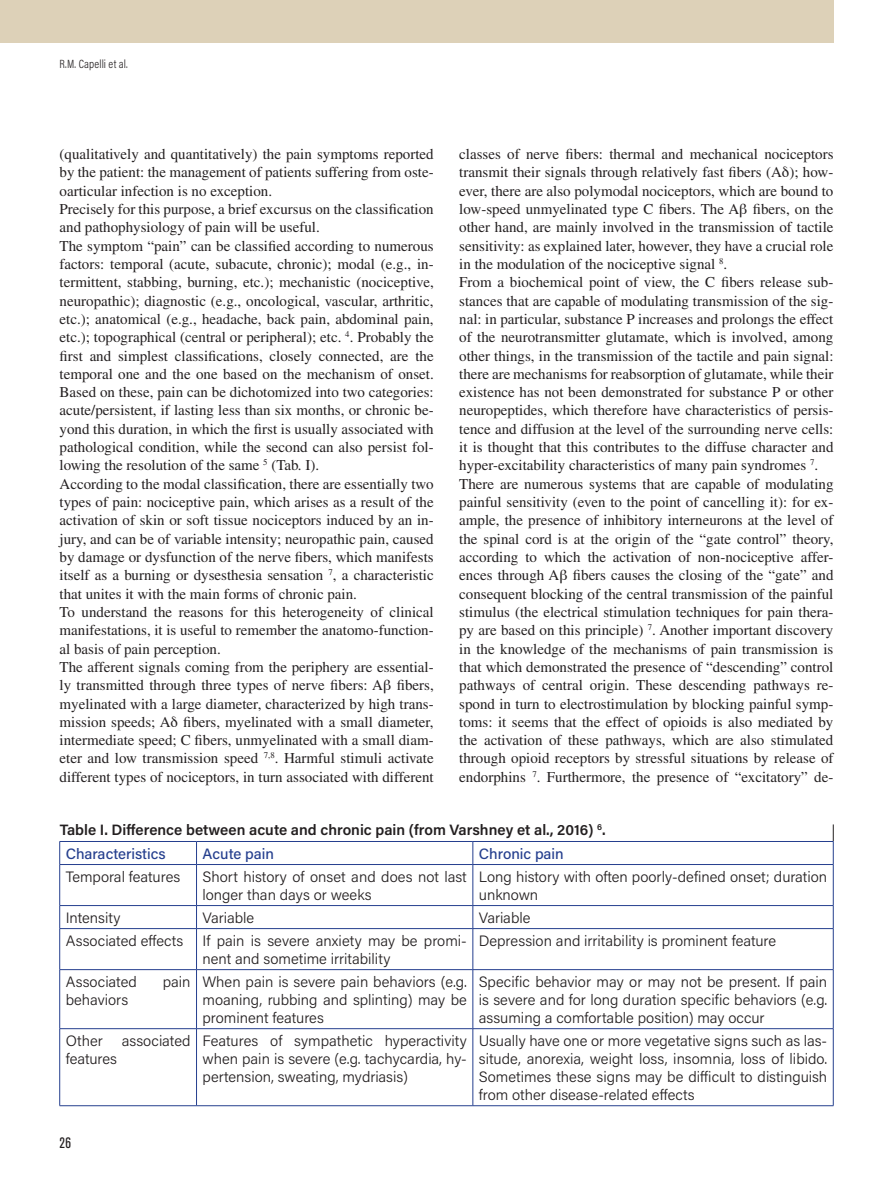
<style>
.page{position:relative;width:893px;height:1191px;background:#fff}
.page>*{position:absolute;margin:0;border:0;box-sizing:border-box;transform-origin:0 0}
.t1{font:15px/18.3px "Times LT Std";color:#231f20}
.t2{font:300 15px/18px "Acumin Pro";color:#231f20;text-align:justify}
.t3{font:600 15px/23.1px "Acumin Pro";color:#231f20}
.t4{font:500 15px "Acumin Pro";color:#253f8e}
.t5{font:condensed 15px "Akzidenz Grotesk BQ";color:#231f20}
.t6{font:300 12px "Acumin Pro Cond";letter-spacing:.01em;color:#231f20}
.s1{font-weight:500;color:#253f8e}
</style>
<div class="page">
<div style="left:0;top:0;width:833px;height:43px;background:#ddd1b8"></div>
<svg style="left:196px;top:842px;width:1px;height:22px"></svg>
<svg style="left:473px;top:842px;width:1px;height:22px"></svg>
<hr style="left:196px;top:864px;width:1px;height:41px;background:#253f8e">
<hr style="left:473px;top:864px;width:1px;height:41px;background:#253f8e">
<hr style="left:60px;top:905px;width:137px;height:1px;background:#253f8e">
<hr style="left:197px;top:905px;width:276px;height:1px;background:#253f8e">
<svg style="left:196px;top:905px;width:1px;height:23px"></svg>
<hr style="left:473px;top:905px;width:360px;height:1px;background:#253f8e">
<svg style="left:473px;top:906px;width:1px;height:22px"></svg>
<hr style="left:60px;top:928px;width:137px;height:1px;background:#253f8e">
<hr style="left:197px;top:928px;width:276px;height:1px;background:#253f8e">
<hr style="left:196px;top:928px;width:1px;height:41px;background:#253f8e">
<hr style="left:473px;top:928px;width:360px;height:1px;background:#253f8e">
<hr style="left:473px;top:928px;width:1px;height:41px;background:#253f8e">
<hr style="left:60px;top:969px;width:137px;height:1px;background:#253f8e">
<hr style="left:197px;top:969px;width:276px;height:1px;background:#253f8e">
<hr style="left:196px;top:969px;width:1px;height:59px;background:#253f8e">
<hr style="left:473px;top:969px;width:360px;height:1px;background:#253f8e">
<hr style="left:473px;top:969px;width:1px;height:59px;background:#253f8e">
<hr style="left:60px;top:1028px;width:137px;height:1px;background:#253f8e">
<hr style="left:197px;top:1028px;width:276px;height:1px;background:#253f8e">
<hr style="left:196px;top:1028px;width:1px;height:77px;background:#253f8e">
<hr style="left:473px;top:1028px;width:360px;height:1px;background:#253f8e">
<hr style="left:473px;top:1028px;width:1px;height:77px;background:#253f8e">
<hr style="left:59px;top:864px;width:1px;height:41px;background:#253f8e">
<hr style="left:833px;top:864px;width:1px;height:41px;background:#253f8e">
<svg style="left:59px;top:905px;width:1px;height:23px"></svg>
<svg style="left:833px;top:905px;width:1px;height:23px"></svg>
<hr style="left:59px;top:928px;width:1px;height:41px;background:#253f8e">
<hr style="left:833px;top:928px;width:1px;height:41px;background:#253f8e">
<hr style="left:59px;top:969px;width:1px;height:59px;background:#253f8e">
<hr style="left:833px;top:969px;width:1px;height:59px;background:#253f8e">
<hr style="left:59px;top:1028px;width:1px;height:77px;background:#253f8e">
<hr style="left:833px;top:1028px;width:1px;height:77px;background:#253f8e">
<hr style="left:60px;top:1105px;width:137px;height:1px;background:#253f8e">
<hr style="left:197px;top:1105px;width:276px;height:1px;background:#253f8e">
<hr style="left:473px;top:1105px;width:360px;height:1px;background:#253f8e">
<hr style="left:60px;top:841px;width:137px;height:1px;background:#253f8e">
<svg style="left:59px;top:841px;width:1px;height:23px"></svg>
<hr style="left:197px;top:841px;width:276px;height:1px;background:#253f8e">
<hr style="left:473px;top:841px;width:360px;height:1px;background:#253f8e">
<svg style="left:833px;top:824px;width:1px;height:40px"></svg>
<hr style="left:60px;top:864px;width:137px;height:1px;background:#253f8e">
<hr style="left:197px;top:864px;width:276px;height:1px;background:#253f8e">
<hr style="left:473px;top:864px;width:360px;height:1px;background:#253f8e">
<p class="t6" style="left:60px;top:57px;width:70px">R.M. Capelli et al.</p>
<p class="t1" style="left:60px;top:145px;width:376px">(qualitatively and quantitatively) the pain symptoms reported by the patient: the management of patients suffering from oste&shy;oarticular infection is no exception.<br>Precisely for this purpose, a brief excursus on the classification and pathophysiology of pain will be useful.<br>The symptom “pain” can be classified according to numerous factors: temporal (acute, subacute, chronic); modal (e.g., in&shy;termittent, stabbing, burning, etc.); mechanistic (nociceptive, neuropathic); diagnostic (e.g., oncological, vascular, arthritic, etc.); anatomical (e.g., headache, back pain, abdominal pain, etc.); topographical (central or peripheral); etc. <sup>4</sup>. Probably the first and simplest classifications, closely connected, are the temporal one and the one based on the mechanism of onset.<br>Based on these, pain can be dichotomized into two categories: acute/persistent, if lasting less than six months, or chronic be&shy;yond this duration, in which the first is usually associated with pathological condition, while the second can also persist fol&shy;lowing the resolution of the same <sup>5</sup> (Tab. I).<br>According to the modal classification, there are essentially two types of pain: nociceptive pain, which arises as a result of the activation of skin or soft tissue nociceptors induced by an in&shy;jury, and can be of variable intensity; neuropathic pain, caused by damage or dysfunction of the nerve fibers, which manifests itself as a burning or dysesthesia sensation <sup>7</sup>, a characteristic that unites it with the main forms of chronic pain.<br>To understand the reasons for this heterogeneity of clinical manifestations, it is useful to remember the anatomo-function&shy;al basis of pain perception.<br>The afferent signals coming from the periphery are essential&shy;ly transmitted through three types of nerve fibers: A fibers, myelinated with a large diameter, characterized by high trans&shy;mission speeds; A fibers, myelinated with a small diameter, intermediate speed; C fibers, unmyelinated with a small diam&shy;eter and low transmission speed <sup>7,8</sup>. Harmful stimuli activate different types of nociceptors, in turn associated with different</p>
<p class="t1" style="left:459px;top:145px;width:376px">classes of nerve fibers: thermal and mechanical nociceptors transmit their signals through relatively fast fibers (A ); how&shy;ever, there are also polymodal nociceptors, which are bound to low-speed unmyelinated type C fibers. The A fibers, on the other hand, are mainly involved in the transmission of tactile sensitivity: as explained later, however, they have a crucial role in the modulation of the nociceptive signal <sup>8</sup>.<br>From a biochemical point of view, the C fibers release sub&shy;stances that are capable of modulating transmission of the sig&shy;nal: in particular, substance P increases and prolongs the effect of the neurotransmitter glutamate, which is involved, among other things, in the transmission of the tactile and pain signal: there are mechanisms for reabsorption of glutamate, while their existence has not been demonstrated for substance P or other neuropeptides, which therefore have characteristics of persis&shy;tence and diffusion at the level of the surrounding nerve cells: it is thought that this contributes to the diffuse character and hyper-excitability characteristics of many pain syndromes <sup>7</sup>.<br>There are numerous systems that are capable of modulating painful sensitivity (even to the point of cancelling it): for ex&shy;ample, the presence of inhibitory interneurons at the level of the spinal cord is at the origin of the “gate control” theory, according to which the activation of non-nociceptive affer&shy;ences through A fibers causes the closing of the “gate” and consequent blocking of the central transmission of the painful stimulus (the electrical stimulation techniques for pain thera&shy;py are based on this principle) <sup>7</sup>. Another important discovery in the knowledge of the mechanisms of pain transmission is that which demonstrated the presence of “descending” control pathways of central origin. These descending pathways re&shy;spond in turn to electrostimulation by blocking painful symp&shy;toms: it seems that the effect of opioids is also mediated by the activation of these pathways, which are also stimulated through opioid receptors by stressful situations by release of endorphins <sup>7</sup>. Furthermore, the presence of “excitatory” de-</p>
<p class="t3" style="left:66px;top:818px;width:541px;text-indent:-6px">Table I. Difference between acute and chronic pain (from Varshney et al., 2016) <sup>6</sup>.<br><span class="s1">Characteristics</span></p>
<p class="t4" style="left:203px;top:843px;width:73px">Acute pain</p>
<p class="t4" style="left:479px;top:843px;width:87px">Chronic pain</p>
<p class="t2" style="left:66px;top:866px;width:116px">Temporal features</p>
<p class="t2" style="left:203px;top:866px;width:266px">Short history of onset and does not last longer than days or weeks</p>
<p class="t2" style="left:479px;top:866px;width:350px">Long history with often poorly-defined onset; duration unknown</p>
<p class="t2" style="left:66px;top:907px;width:56px">Intensity</p>
<p class="t2" style="left:203px;top:907px;width:53px">Variable</p>
<p class="t2" style="left:479px;top:907px;width:53px">Variable</p>
<p class="t2" style="left:66px;top:930px;width:119px">Associated effects</p>
<p class="t2" style="left:203px;top:930px;width:266px">If pain is severe anxiety may be promi&shy;nent and sometime irritability</p>
<p class="t2" style="left:479px;top:930px;width:299px">Depression and irritability is prominent feature</p>
<p class="t2" style="left:66px;top:971px;width:73px">Associated</p>
<p class="t2" style="left:163px;top:971px;width:29px">pain</p>
<p class="t2" style="left:66px;top:989px;width:64px">behaviors</p>
<p class="t2" style="left:203px;top:971px;width:266px">When pain is severe pain behaviors (e.g. moaning, rubbing and splinting) may be prominent features</p>
<p class="t2" style="left:479px;top:971px;width:350px">Specific behavior may or may not be present. If pain is severe and for long duration specific behaviors (e.g. assuming a comfortable position) may occur</p>
<p class="t2" style="left:66px;top:1031px;width:39px">Other</p>
<p class="t2" style="left:122px;top:1031px;width:70px">associated</p>
<p class="t2" style="left:66px;top:1049px;width:53px">features</p>
<p class="t2" style="left:203px;top:1031px;width:266px">Features of sympathetic hyperactivity when pain is severe (e.g. tachycardia, hy&shy;pertension, sweating, mydriasis)</p>
<p class="t2" style="left:479px;top:1031px;width:350px">Usually have one or more vegetative signs such as las&shy;situde, anorexia, weight loss, insomnia, loss of libido.<br>Sometimes these signs may be difficult to distinguish from other disease-related effects</p>
<p class="t5" style="left:60px;top:1134px;width:13px">26</p>
</div>
